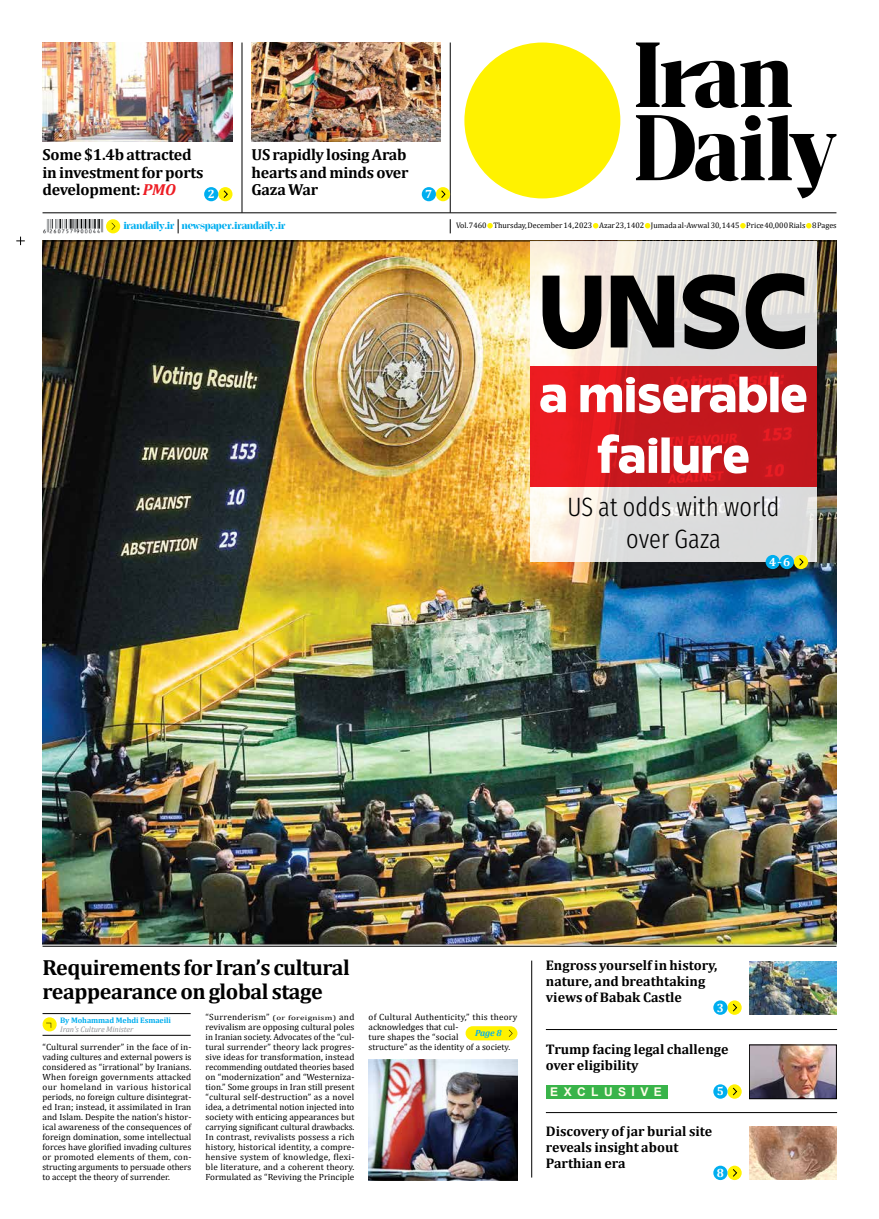
<style>
.page{position:relative;width:879px;height:1219px;background:#fff}
.page>*{position:absolute;margin:0;border:0;box-sizing:border-box;transform-origin:0 0}
.t1{font:800 102.7px "Invisible";color:#000}
.t2{font:800 50.6px/60.8px "Invisible";letter-spacing:.01em;color:#fff;text-align:center}
.t3{font:300 26.5px/31.7px "Fira Sans Compressed";letter-spacing:.005em;color:#000;text-align:center}
.t4{font:700 22px/24.4px "Cambria";letter-spacing:-.02em;color:#000}
.t5{font:700 16px/17.6px "Cambria";letter-spacing:-.015em;color:#000;text-align:justify}
.t6{font:700 14px/16px "Cambria";color:#000}
.t7{font:700 12px "Arial";letter-spacing:.455em;color:#fffde9}
.t8{font:700 12px "Cambria";color:#fff}
.t9{font:700 10px "Jaymont PERSONAL";color:#00aeef}
.t10{font:9px/10px "Cambria";color:#000;text-align:justify}
.t11{font:italic 700 9px "Cambria";color:#00aeef}
.t12{font:8px "Cambria";color:#000}
.t13{font:700 8px "Cambria";letter-spacing:-.01em;color:#00aeef}
.t14{font:italic 8px "Cambria";letter-spacing:-.01em;color:#939598}
.s1{font-style:italic;color:#ed1d24}
.s2{font-style:italic;font-size:9px}
.s3{font-size:6.8px}
</style>
<div class="page">
<img style="left:43px;top:242px;width:793px;height:703px">
<svg style="left:530px;top:487px;width:287px;height:74px;background:#e4e3e0"></svg>
<svg style="left:487px;top:223px;width:6px;height:5px"></svg>
<svg style="left:593px;top:223px;width:5px;height:5px"></svg>
<svg style="left:645px;top:223px;width:5px;height:5px"></svg>
<svg style="left:740px;top:223px;width:5px;height:5px"></svg>
<svg style="left:806px;top:223px;width:5px;height:5px"></svg>
<hr style="left:43px;top:241px;width:793px;height:1px;background:#000">
<img style="left:43px;top:219px;width:61px;height:14px">
<svg style="left:178px;top:219px;width:1px;height:14px"></svg>
<div style="left:106px;top:219px;width:14px;height:14px;background:#fff200;border-radius:50%"></div>
<svg style="left:111px;top:223px;width:4px;height:7px"></svg>
<svg style="left:450px;top:219px;width:1px;height:14px"></svg>
<hr style="left:43px;top:213px;width:793px;height:1px;background:#000">
<hr style="left:450px;top:43px;width:1px;height:170px;background:#000">
<hr style="left:242px;top:43px;width:1px;height:170px;background:#000">
<div style="left:218px;top:187px;width:14px;height:14px;background:#fff200;border-radius:50%"></div>
<svg style="left:223px;top:190px;width:5px;height:8px"></svg>
<div style="left:204px;top:187px;width:14px;height:14px;background:#00aeef;border-radius:50%"></div>
<div style="left:436px;top:187px;width:14px;height:14px;background:#fff200;border-radius:50%"></div>
<svg style="left:441px;top:190px;width:5px;height:8px"></svg>
<div style="left:422px;top:187px;width:14px;height:14px;background:#00aeef;border-radius:50%"></div>
<img style="left:251px;top:43px;width:190px;height:99px">
<img style="left:43px;top:43px;width:189px;height:99px">
<div style="left:464px;top:43px;width:156px;height:155px;background:#fff200;border-radius:50%"></div>
<svg style="left:636px;top:43px;width:200px;height:155px"></svg>
<div style="left:794px;top:555px;width:14px;height:14px;background:#fff200;border-radius:50%"></div>
<svg style="left:799px;top:558px;width:4px;height:8px"></svg>
<div style="left:780px;top:555px;width:14px;height:14px;background:#00aeef;border-radius:50%"></div>
<div style="left:765px;top:555px;width:15px;height:14px;background:#00aeef;border-radius:50%"></div>
<hr style="left:531px;top:961px;width:1px;height:216px;background:#000">
<hr style="left:546px;top:1112px;width:291px;height:1px;background:#000">
<hr style="left:546px;top:1029px;width:291px;height:1px;background:#000">
<img style="left:749px;top:1127px;width:87px;height:53px">
<img style="left:749px;top:961px;width:87px;height:54px">
<div style="left:727px;top:1000px;width:14px;height:15px;background:#fff200;border-radius:50%"></div>
<svg style="left:733px;top:1003px;width:4px;height:9px"></svg>
<div style="left:713px;top:1000px;width:14px;height:15px;background:#00aeef;border-radius:50%"></div>
<div style="left:727px;top:1166px;width:14px;height:14px;background:#fff200;border-radius:50%"></div>
<svg style="left:733px;top:1169px;width:4px;height:8px"></svg>
<div style="left:713px;top:1166px;width:14px;height:14px;background:#00aeef;border-radius:50%"></div>
<hr style="left:43px;top:946px;width:793px;height:1px;background:#000">
<div style="left:465px;top:1026px;width:52px;height:14px;background:#fff200;border-radius:7px"></div>
<svg style="left:509px;top:1030px;width:3px;height:7px"></svg>
<img style="left:369px;top:1059px;width:148px;height:121px">
<svg style="left:42px;top:1017px;width:15px;height:15px"></svg>
<hr style="left:43px;top:1035px;width:148px;height:1px;background:#000">
<hr style="left:43px;top:1013px;width:148px;height:1px;background:#000">
<svg style="left:530px;top:367px;width:287px;height:120px;background:#d0181e"></svg>
<svg style="left:530px;top:241px;width:287px;height:125px;background:#e9e6e0"></svg>
<img style="left:751px;top:1047px;width:83px;height:50px">
<div style="left:749px;top:1045px;width:87px;height:54px;border:1px solid #000"></div>
<div style="left:727px;top:1084px;width:14px;height:15px;background:#fff200;border-radius:50%"></div>
<svg style="left:733px;top:1087px;width:4px;height:9px"></svg>
<div style="left:713px;top:1084px;width:14px;height:15px;background:#00aeef;border-radius:50%"></div>
<div style="left:546px;top:1085px;width:121px;height:13px;background:#39b44a"></div>
<svg style="left:16px;top:237px;width:9px;height:8px"></svg>
<h3 class="t5" style="left:43px;top:147px;width:162px;text-align:left">Some $1.4b attracted in investment for ports development: <span class="s1">PMO</span></h3>
<h3 class="t5" style="left:251px;top:147px;width:159px">US rapidly losing Arab hearts and minds over Gaza War</h3>
<h3 class="t8" style="left:208px;top:189px;width:9px">2</h3>
<h3 class="t8" style="left:425px;top:189px;width:9px">7</h3>
<p class="t9" style="left:124px;top:221px;width:163px">irandaily.ir newspaper.irandaily.ir</p>
<p class="t12" style="left:456px;top:223px;width:382px">Vol. 7460 Thursday, December 14, 2023 Azar 23, 1402 Jumada al-Awwal 30, 1445 Price 40,000 Rials 8 Pages</p>
<h1 class="t1" style="left:539px;top:252px;width:271px">UNSC</h1>
<h2 class="t2" style="left:539px;top:364px;width:270px">a miserable failure</h2>
<h3 class="t3" style="left:567px;top:491px;width:214px">US at odds with world over Gaza</h3>
<h3 class="t8" style="left:769px;top:557px;width:23px">4<span class="s2">–</span>6</h3>
<h3 class="t4" style="left:43px;top:957px;width:309px">Requirements for Iran’s cultural reappearance on global stage</h3>
<p class="t10" style="left:43px;top:1043px;width:150px">“Cultural surrender” in the face of in&shy;vading cultures and external powers is considered as “irrational” by Iranians.<br>When foreign governments attacked our homeland in various historical periods, no foreign culture disintegrat&shy;ed Iran; instead, it assimilated in Iran and Islam. Despite the nation’s histor&shy;ical awareness of the consequences of foreign domination, some intellectual forces have glorified invading cultures or promoted elements of them, con&shy;structing arguments to persuade others to accept the theory of surrender.</p>
<p class="t10" style="left:206px;top:1013px;width:150px">“Surrenderism” <span class="s3">(or foreignism)</span> and revivalism are opposing cultural poles in Iranian society. Advocates of the “cul&shy;tural surrender” theory lack progres&shy;sive ideas for transformation, instead recommending outdated theories based on “modernization” and “Westerniza&shy;tion.” Some groups in Iran still present “cultural self-destruction” as a novel idea, a detrimental notion injected into society with enticing appearances but carrying significant cultural drawbacks.<br>In contrast, revivalists possess a rich history, historical identity, a compre&shy;hensive system of knowledge, flexi&shy;ble literature, and a coherent theory.<br>Formulated as “Reviving the Principle</p>
<p class="t10" style="left:369px;top:1013px;width:150px;text-align:left">of Cultural Authenticity,” this theory acknowledges that cul-<br>ture shapes the “social<br>structure” as the identity of a society.</p>
<p class="t13" style="left:60px;top:1017px;width:112px">By Mohammad Mehdi Esmaeili</p>
<p class="t14" style="left:60px;top:1024px;width:75px">Iran's Culture Minister</p>
<p class="t11" style="left:475px;top:1029px;width:28px">Page 8</p>
<h3 class="t6" style="left:546px;top:959px;width:173px">Engross yourself in history, nature, and breathtaking views of Babak Castle</h3>
<h3 class="t8" style="left:717px;top:1002px;width:9px">3</h3>
<h3 class="t6" style="left:546px;top:1042px;width:184px">Trump facing legal challenge over eligibility</h3>
<h3 class="t7" style="left:550px;top:1085px;width:113px">EXCLUSIVE</h3>
<h3 class="t8" style="left:717px;top:1086px;width:9px">5</h3>
<h3 class="t6" style="left:546px;top:1124px;width:168px">Discovery of jar burial site reveals insight about<br>Parthian era</h3>
<h3 class="t8" style="left:717px;top:1168px;width:9px">8</h3>
</div>
